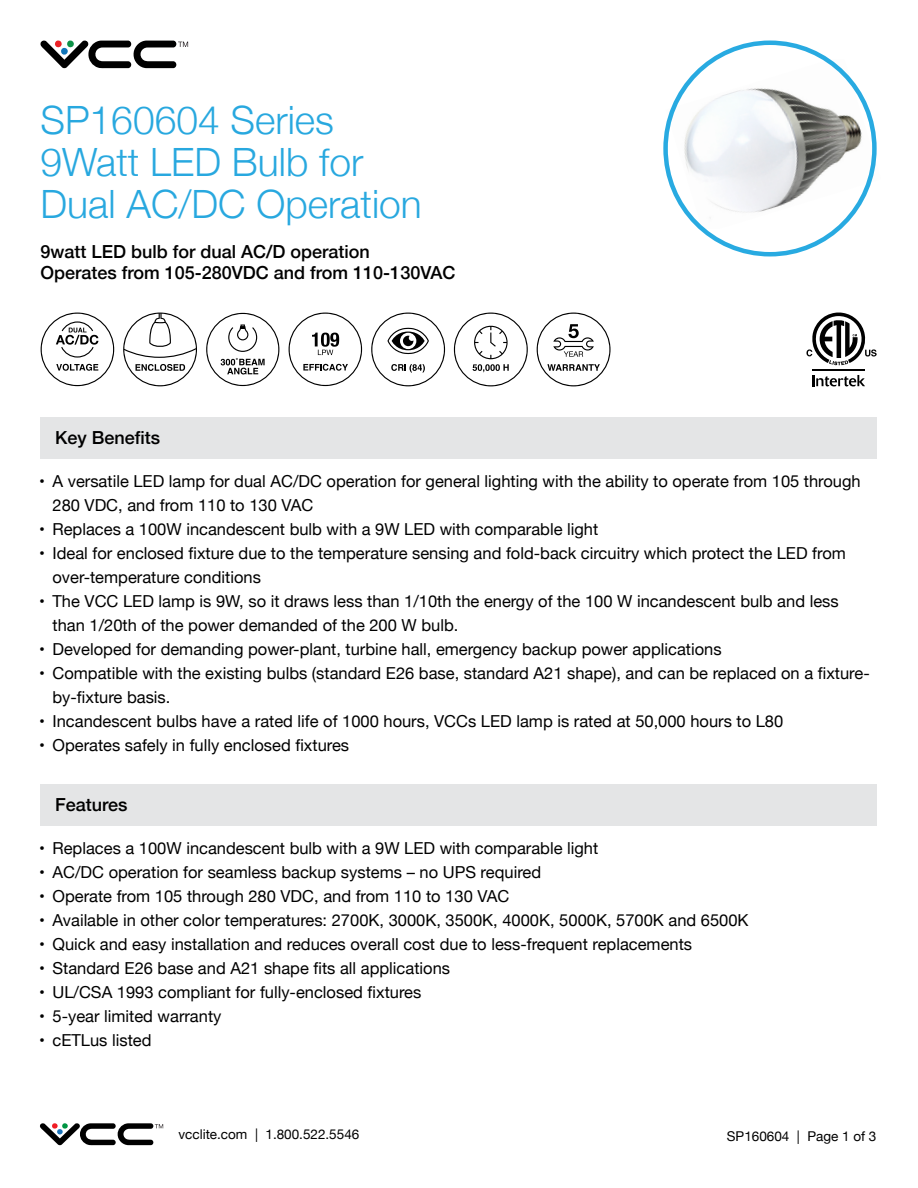
<style>
.page{position:relative;width:918px;height:1188px;background:#fff}
.page>*{position:absolute;margin:0;border:0;box-sizing:border-box;transform-origin:0 0}
.t1{font:300 39px "Helvetica Neue";color:#28a8df}
.t2{font:500 18px "Helvetica Neue";color:#000}
.t3{font:16.5px/24px "Helvetica Neue";color:#000}
.t4{font:13.5px "Helvetica Neue";color:#000}
</style>
<div class="page">
<svg style="left:40px;top:1123px;width:123px;height:23px"></svg>
<div style="left:40px;top:417px;width:838px;height:41px;background:#e4e5e6"></div>
<div style="left:40px;top:784px;width:838px;height:41px;background:#e4e5e6"></div>
<img style="left:666px;top:59px;width:211px;height:170px">
<svg style="left:40px;top:40px;width:148px;height:29px"></svg>
<svg style="left:41px;top:313px;width:73px;height:73px"></svg>
<svg style="left:289px;top:313px;width:73px;height:73px"></svg>
<svg style="left:454px;top:313px;width:74px;height:73px"></svg>
<svg style="left:537px;top:313px;width:74px;height:73px"></svg>
<svg style="left:371px;top:313px;width:74px;height:73px"></svg>
<svg style="left:123px;top:313px;width:74px;height:73px"></svg>
<svg style="left:206px;top:313px;width:73px;height:73px"></svg>
<hr style="left:812px;top:369px;width:53px;height:2px;background:#000">
<svg style="left:812px;top:375px;width:53px;height:11px"></svg>
<svg style="left:807px;top:313px;width:70px;height:52px"></svg>
<p class="t1" style="left:40px;top:89px;width:295px">SP160604 Series</p>
<p class="t1" style="left:40px;top:131px;width:324px">9Watt LED Bulb for</p>
<p class="t1" style="left:40px;top:173px;width:383px">Dual AC/DC Operation</p>
<p class="t2" style="left:40px;top:237px;width:331px">9watt LED bulb for dual AC/D operation</p>
<p class="t2" style="left:40px;top:258px;width:416px">Operates from 105-280VDC and from 110-130VAC</p>
<p class="t2" style="left:55px;top:423px;width:107px">Key Benefits</p>
<p class="t3" style="left:52px;top:470px;width:810px;text-indent:-14px">• A versatile LED lamp for dual AC/DC operation for general lighting with the ability to operate from 105 through<br>280 VDC, and from 110 to 130 VAC</p>
<p class="t3" style="left:39px;top:518px;width:561px">• Replaces a 100W incandescent bulb with a 9W LED with comparable light</p>
<p class="t3" style="left:52px;top:542px;width:795px;text-indent:-14px">• Ideal for enclosed fixture due to the temperature sensing and fold-back circuitry which protect the LED from over-temperature conditions</p>
<p class="t3" style="left:52px;top:590px;width:788px;text-indent:-14px">• The VCC LED lamp is 9W, so it draws less than 1/10th the energy of the 100 W incandescent bulb and less than 1/20th of the power demanded of the 200 W bulb.</p>
<p class="t3" style="left:39px;top:638px;width:684px">• Developed for demanding power-plant, turbine hall, emergency backup power applications</p>
<p class="t3" style="left:52px;top:662px;width:819px;text-indent:-14px">• Compatible with the existing bulbs (standard E26 base, standard A21 shape), and can be replaced on a fixture&shy;by-fixture basis.</p>
<p class="t3" style="left:39px;top:710px;width:746px">• Incandescent bulbs have a rated life of 1000 hours, VCCs LED lamp is rated at 50,000 hours to L80</p>
<p class="t3" style="left:39px;top:734px;width:312px">• Operates safely in fully enclosed fixtures</p>
<p class="t2" style="left:55px;top:790px;width:74px">Features</p>
<p class="t3" style="left:39px;top:837px;width:561px">• Replaces a 100W incandescent bulb with a 9W LED with comparable light</p>
<p class="t3" style="left:39px;top:861px;width:504px">• AC/DC operation for seamless backup systems – no UPS required</p>
<p class="t3" style="left:39px;top:885px;width:472px">• Operate from 105 through 280 VDC, and from 110 to 130 VAC</p>
<p class="t3" style="left:39px;top:909px;width:711px">• Available in other color temperatures: 2700K, 3000K, 3500K, 4000K, 5000K, 5700K and 6500K</p>
<p class="t3" style="left:39px;top:933px;width:655px">• Quick and easy installation and reduces overall cost due to less-frequent replacements</p>
<p class="t3" style="left:39px;top:957px;width:413px">• Standard E26 base and A21 shape fits all applications</p>
<p class="t3" style="left:39px;top:981px;width:384px">• UL/CSA 1993 compliant for fully-enclosed fixtures</p>
<p class="t3" style="left:39px;top:1005px;width:184px">• 5-year limited warranty</p>
<p class="t3" style="left:39px;top:1029px;width:114px">• cETLus listed</p>
<p class="t4" style="left:178px;top:1125px;width:182px">vcclite.com | 1.800.522.5546</p>
<p class="t4" style="left:727px;top:1126px;width:151px">SP160604 | Page 1 of 3</p>
</div>
